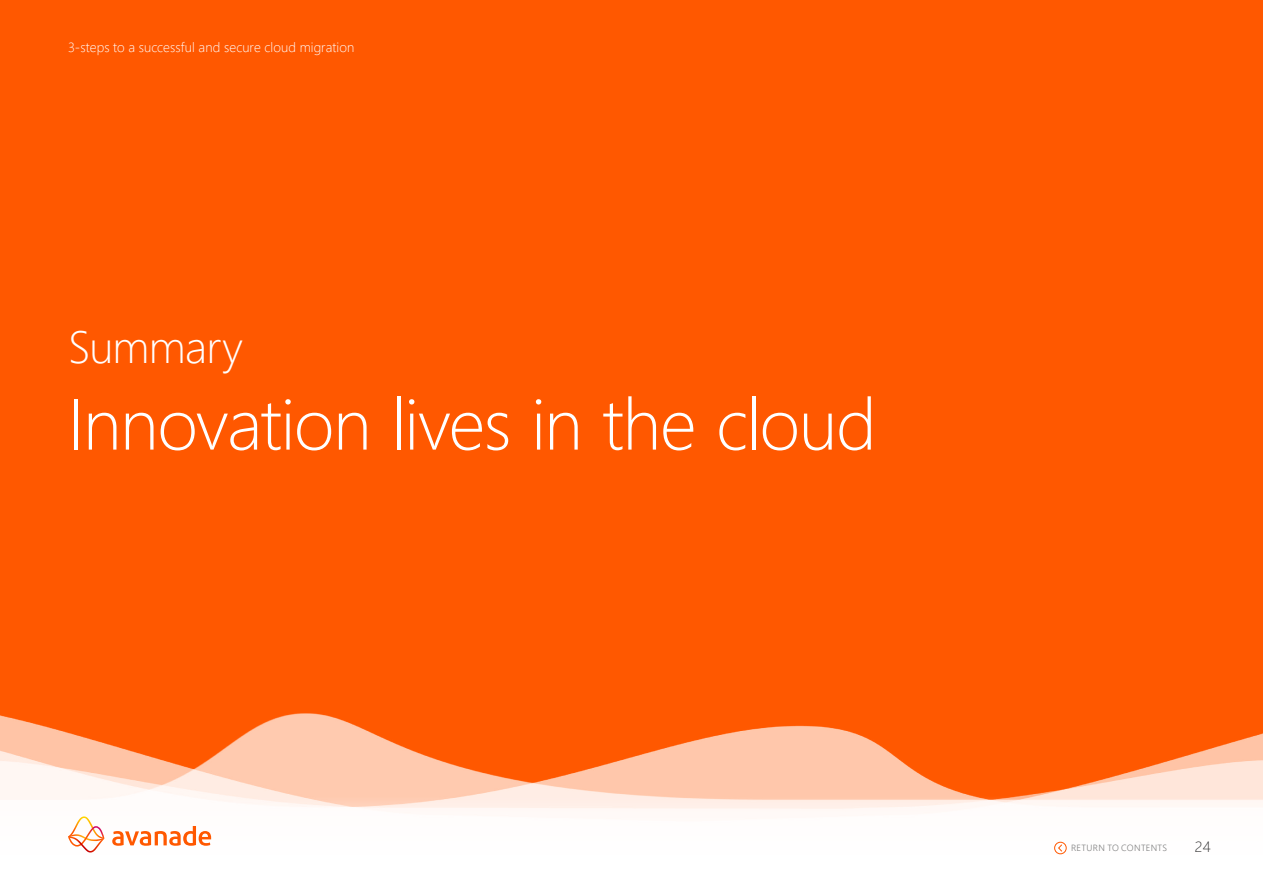
<style>
.page{position:relative;width:1263px;height:893px;background:#ff5800}
.page>*{position:absolute;margin:0;border:0;box-sizing:border-box;transform-origin:0 0}
.t1{font:300 72px "Segoe UI";letter-spacing:-.02em;color:#fff}
.t2{font:300 45px "Segoe UI";letter-spacing:-.015em;color:#fff}
.t3{font:300 15px "Segoe UI";color:#333}
.t4{font:300 13.5px "Segoe UI";letter-spacing:.005em;color:#fff}
.t5{font:300 9px "Segoe UI";letter-spacing:.035em;color:#7f7f7f}
</style>
<div class="page">
<img style="left:0;top:713px;width:1263px;height:83px">
<div style="left:0;top:796px;width:1263px;height:97px;background:linear-gradient(to bottom,#fff6f2,#fff)"></div>
<div style="left:1054px;top:842px;width:12px;height:12px;border:1px solid #ff5800;border-radius:50%"></div>
<svg style="left:1058px;top:844px;width:4px;height:8px"></svg>
<svg style="left:112px;top:826px;width:99px;height:20px"></svg>
<svg style="left:68px;top:816px;width:36px;height:36px"></svg>
<p class="t4" style="left:68px;top:37px;width:288px">3-steps to a successful and secure cloud migration</p>
<h2 class="t2" style="left:68px;top:313px;width:176px">Summary</h2>
<h1 class="t1" style="left:68px;top:370px;width:810px">Innovation lives in the cloud</h1>
<p class="t5" style="left:1071px;top:841px;width:98px">RETURN TO CONTENTS</p>
<p class="t3" style="left:1195px;top:836px;width:17px">24</p>
</div>
